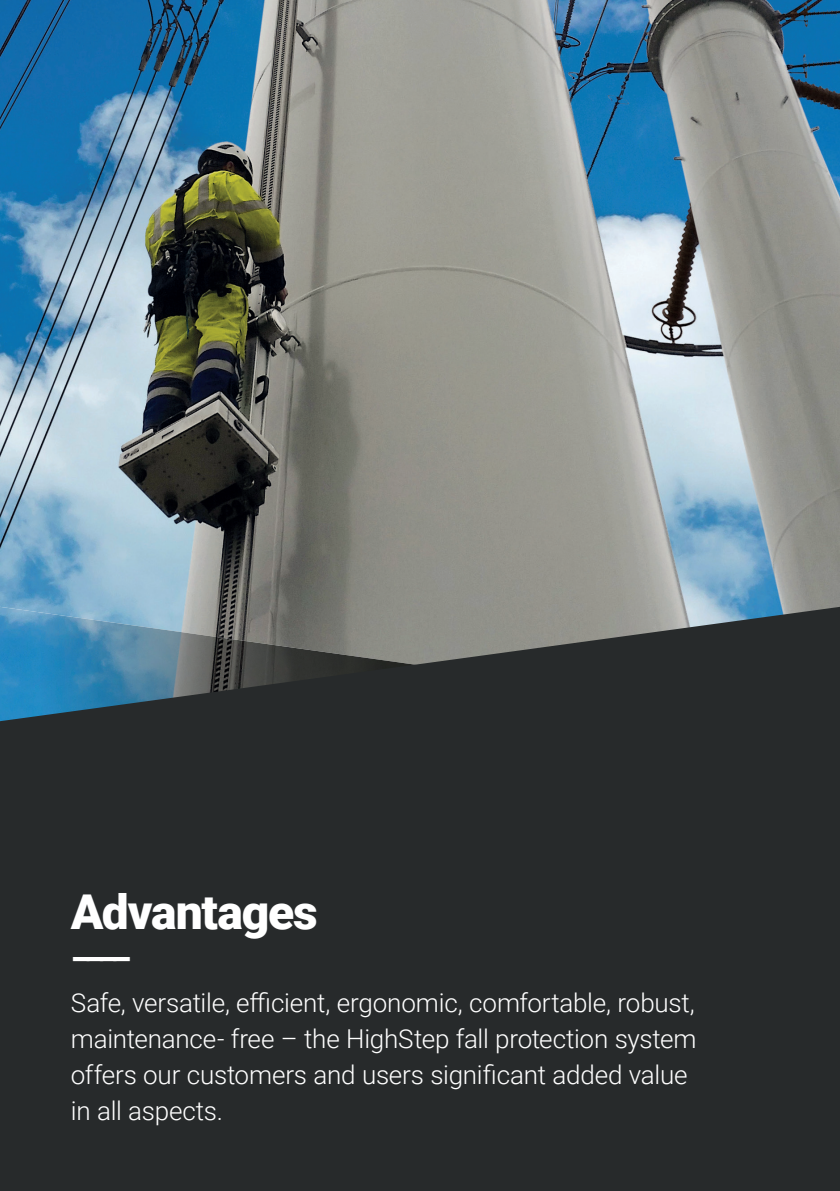
<style>
.page{position:relative;width:840px;height:1191px;background:#fff}
.page>*{position:absolute;margin:0;border:0;box-sizing:border-box;transform-origin:0 0}
.t1{font:900 48px "Roboto";letter-spacing:-.025em;color:#fff}
.t2{font:900 32px "Roboto";color:#fff}
.t3{font:300 26px/36px "Roboto";letter-spacing:-.01em;color:#fff}
</style>
<div class="page">
<img style="left:0;top:0;width:839px;height:607px">
<svg style="left:0;top:607px;width:839px;height:584px;background:#2d3234"></svg>
<h1 class="t1" style="left:71px;top:884px;width:248px">Advantages</h1>
<p class="t2" style="left:71px;top:940px;width:62px">––––</p>
<p class="t3" style="left:71px;top:985px;width:626px">Safe, versatile, efficient, ergonomic, comfortable, robust, maintenance- free – the HighStep fall protection system offers our customers and users significant added value in all aspects.</p>
</div>
